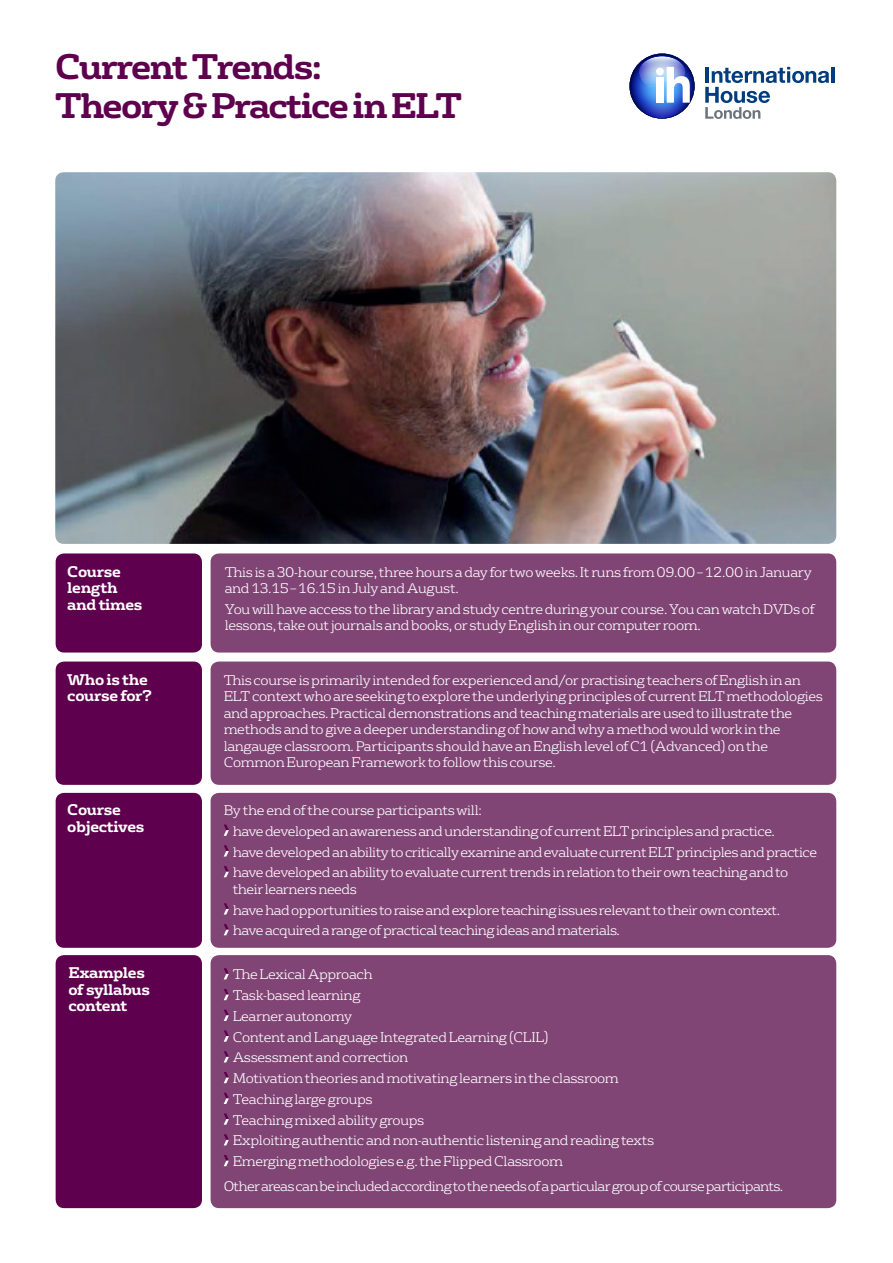
<style>
.page{position:relative;width:893px;height:1263px;background:#fff}
.page>*{position:absolute;margin:0;border:0;box-sizing:border-box;transform-origin:0 0}
.t1{font:700 34.5px/39px "FS Rufus";letter-spacing:-.05em;color:#5e004d}
.t2{font:700 15px/16.5px "FS Rufus";letter-spacing:-.025em;color:#fff}
.t3{font:300 13.5px/20.7px "FS Rufus";letter-spacing:-.025em;color:#fff}
.t4{font:300 13.5px "FS Rufus";letter-spacing:-.05em;color:#fff}
</style>
<div class="page">
<div style="left:56px;top:553px;width:146px;height:99px;background:#5e004d;border-radius:9px"></div>
<div style="left:56px;top:661px;width:146px;height:124px;background:#5e004d;border-radius:9px"></div>
<div style="left:56px;top:793px;width:146px;height:155px;background:#5e004d;border-radius:9px"></div>
<div style="left:56px;top:955px;width:146px;height:253px;background:#5e004d;border-radius:9px"></div>
<div style="left:211px;top:553px;width:625px;height:99px;background:#804475;border-radius:9px"></div>
<img style="left:55px;top:172px;width:781px;height:372px">
<div style="left:211px;top:661px;width:625px;height:124px;background:#804475;border-radius:9px"></div>
<div style="left:211px;top:793px;width:625px;height:155px;background:#804475;border-radius:9px"></div>
<div style="left:211px;top:955px;width:625px;height:253px;background:#804475;border-radius:9px"></div>
<svg style="left:224px;top:824px;width:5px;height:12px"></svg>
<svg style="left:224px;top:845px;width:5px;height:11px"></svg>
<svg style="left:224px;top:866px;width:5px;height:11px"></svg>
<svg style="left:224px;top:903px;width:5px;height:11px"></svg>
<svg style="left:224px;top:924px;width:5px;height:11px"></svg>
<svg style="left:224px;top:968px;width:5px;height:11px"></svg>
<svg style="left:224px;top:989px;width:5px;height:11px"></svg>
<svg style="left:224px;top:1010px;width:5px;height:11px"></svg>
<svg style="left:224px;top:1030px;width:5px;height:12px"></svg>
<svg style="left:224px;top:1051px;width:5px;height:11px"></svg>
<svg style="left:224px;top:1072px;width:5px;height:11px"></svg>
<svg style="left:224px;top:1093px;width:5px;height:11px"></svg>
<svg style="left:224px;top:1113px;width:5px;height:12px"></svg>
<svg style="left:224px;top:1134px;width:5px;height:11px"></svg>
<svg style="left:224px;top:1155px;width:5px;height:11px"></svg>
<hr style="left:831px;top:67px;width:3px;height:16px;background:#013d7d">
<svg style="left:629px;top:54px;width:66px;height:65px"></svg>
<svg style="left:633px;top:56px;width:59px;height:62px"></svg>
<svg style="left:705px;top:67px;width:124px;height:52px"></svg>
<h1 class="t1" style="left:55px;top:44px;width:408px">Current Trends:<br>Theory &amp; Practice in ELT</h1>
<p class="t2" style="left:67px;top:562px;width:77px">Course length and times</p>
<p class="t2" style="left:67px;top:670px;width:86px">Who is the course for?</p>
<p class="t2" style="left:67px;top:800px;width:79px">Course objectives</p>
<p class="t2" style="left:68px;top:963px;width:83px">Examples of syllabus content</p>
<p class="t3" style="left:225px;top:562px;width:588px;line-height:16.5px">This is a 30-hour course, three hours a day for two weeks. It runs from 09.00 – 12.00 in January and 13.15 – 16.15 in July and August.</p>
<p class="t3" style="left:225px;top:600px;width:591px;line-height:16.5px">You will have access to the library and study centre during your course. You can watch DVDs of lessons, take out journals and books, or study English in our computer room.</p>
<p class="t3" style="left:224px;top:671px;width:601px;line-height:16.5px">This course is primarily intended for experienced and/or practising teachers of English in an ELT context who are seeking to explore the underlying principles of current ELT methodologies and approaches. Practical demonstrations and teaching materials are used to illustrate the methods and to give a deeper understanding of how and why a method would work in the langauge classroom. Participants should have an English level of C1 (Advanced) on the Common European Framework to follow this course.</p>
<p class="t3" style="left:233px;top:799px;width:586px;text-indent:-9px">By the end of the course participants will:<br>have developed an awareness and understanding of current ELT principles and practice.<br>have developed an ability to critically examine and evaluate current ELT principles and practice have developed an ability to evaluate current trends in relation to their own teaching and to</p>
<p class="t3" style="left:233px;top:877px;width:549px">their learners needs<br>have had opportunities to raise and explore teaching issues relevant to their own context. have acquired a range of practical teaching ideas and materials.</p>
<p class="t3" style="left:233px;top:963px;width:423px">The Lexical Approach<br>Task-based learning<br>Learner autonomy<br>Content and Language Integrated Learning (CLIL)<br>Assessment and correction<br>Motivation theories and motivating learners in the classroom Teaching large groups<br>Teaching mixed ability groups<br>Exploiting authentic and non-authentic listening and reading texts Emerging methodologies e.g. the Flipped Classroom</p>
<p class="t4" style="left:224px;top:1176px;width:561px">Other areas can be included according to the needs of a particular group of course participants.</p>
</div>
